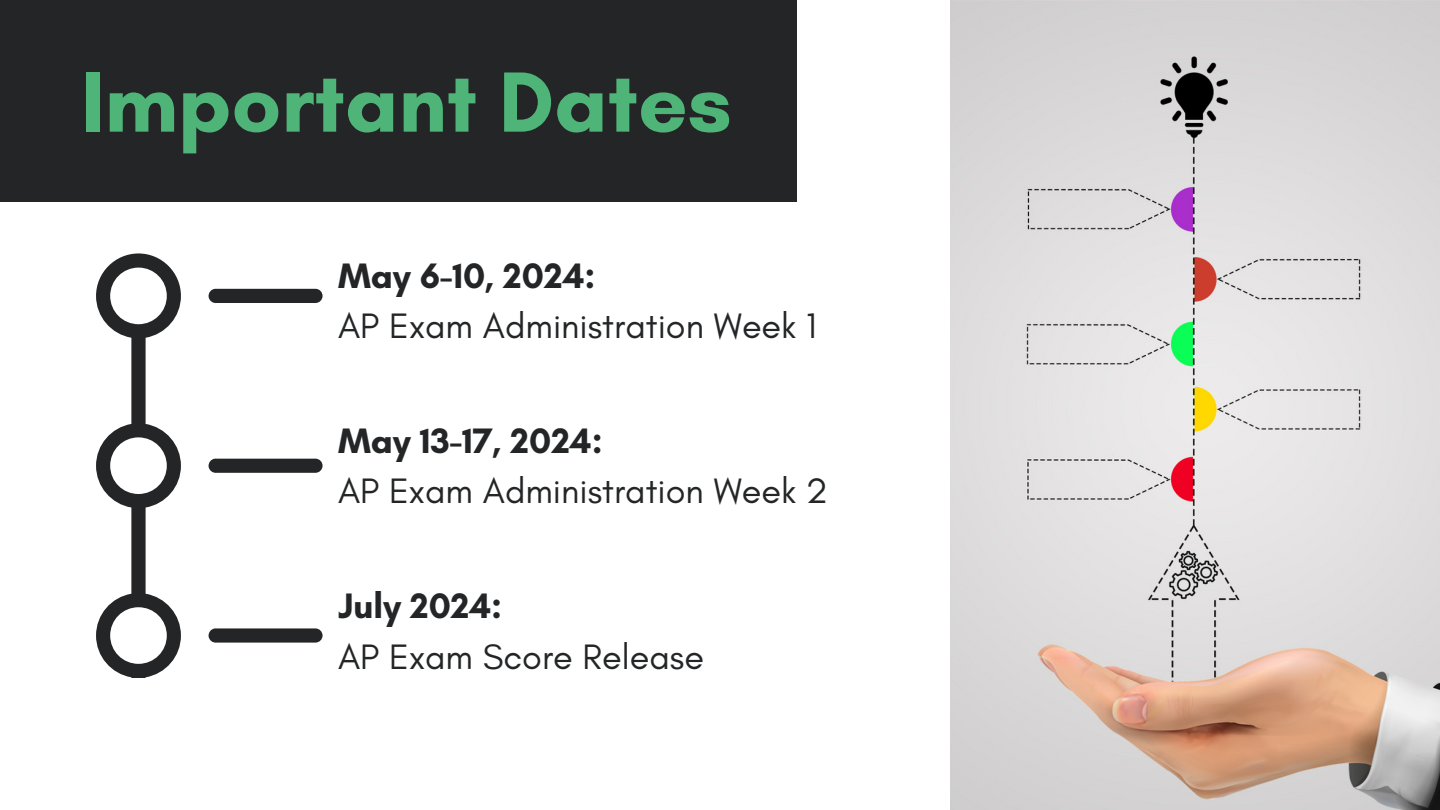
<style>
.page{position:relative;width:1440px;height:810px;background:#fff}
.page>*{position:absolute;margin:0;border:0;box-sizing:border-box;transform-origin:0 0}
.t1{font:700 87px "Glacial Indifference";color:#4fb477}
.t2{font:36px "Glacial Indifference";color:#232526}
.t3{font:700 36px "Glacial Indifference";color:#232526}
</style>
<div class="page">
<div style="left:0;top:0;width:797px;height:202px;background:#232526"></div>
<svg style="left:96px;top:253px;width:227px;height:425px"></svg>
<img style="left:950px;top:0;width:490px;height:810px">
<p class="t1" style="left:81px;top:49px;width:652px">Important Dates</p>
<p class="t3" style="left:338px;top:253px;width:259px">May 6-10, 2024:</p>
<p class="t2" style="left:338px;top:304px;width:480px">AP Exam Administration Week 1</p>
<p class="t3" style="left:338px;top:419px;width:266px">May 13-17, 2024:</p>
<p class="t2" style="left:338px;top:469px;width:492px">AP Exam Administration Week 2</p>
<p class="t3" style="left:338px;top:584px;width:166px">July 2024:</p>
<p class="t2" style="left:338px;top:634px;width:367px">AP Exam Score Release</p>
</div>
